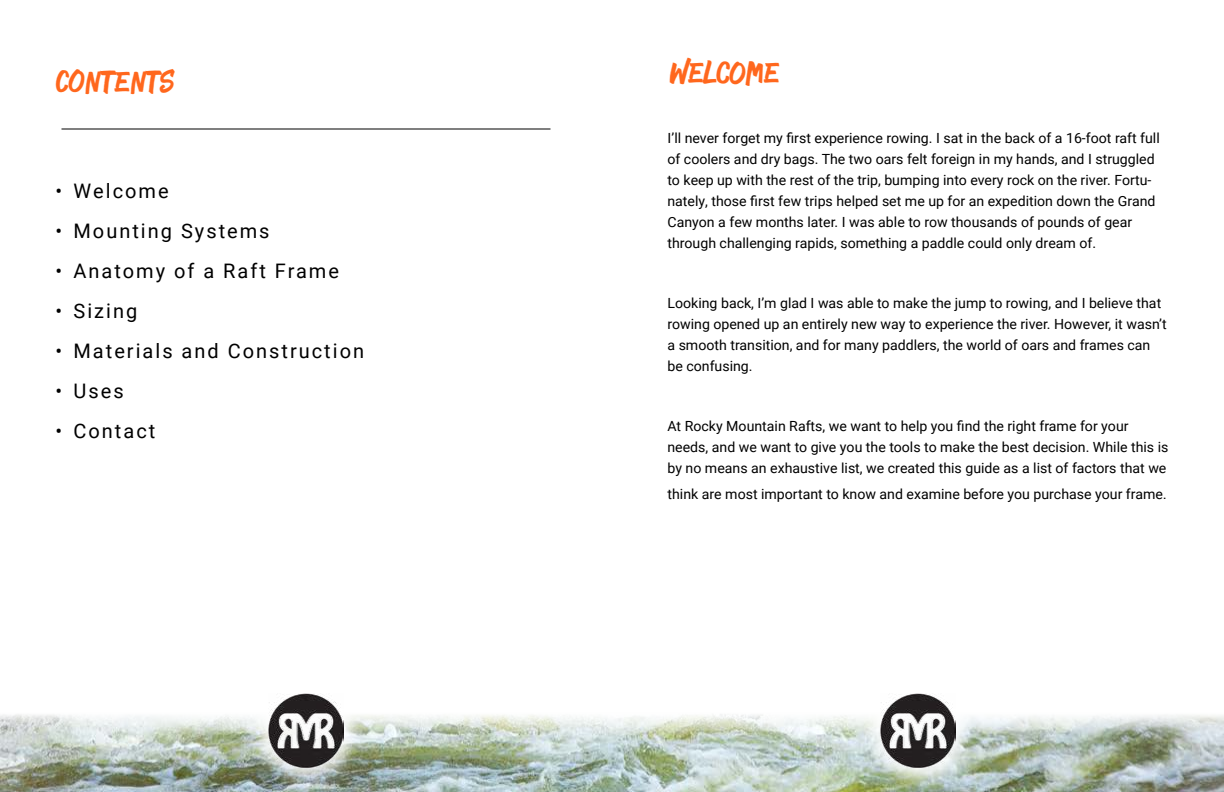
<style>
.page{position:relative;width:1224px;height:792px;background:#fff}
.page>*{position:absolute;margin:0;border:0;box-sizing:border-box;transform-origin:0 0}
.t1{font:39px "Sweet Sucker Punch";color:#ff671d}
.t2{font:20px "Roboto";letter-spacing:.1em;color:#000}
.t3{font:14px/21px "Roboto";color:#000}
.s1{font-family:"Arial"}
</style>
<div class="page">
<img style="left:0;top:714px;width:1224px;height:78px">
<div style="left:244px;top:670px;width:123px;height:122px;background:#fff;opacity:.95"></div>
<img style="left:269px;top:693px;width:74px;height:75px">
<div style="left:857px;top:670px;width:122px;height:122px;background:#fff;opacity:.95"></div>
<img style="left:881px;top:693px;width:74px;height:75px">
<hr style="left:62px;top:128px;width:488px;height:2px;background:#000">
<h1 class="t1" style="left:55px;top:55px;width:121px">COntents</h1>
<h2 class="t2" style="left:56px;top:177px;width:115px">• Welcome</h2>
<h2 class="t2" style="left:56px;top:217px;width:216px">• Mounting Systems</h2>
<h2 class="t2" style="left:56px;top:257px;width:285px">• Anatomy of a Raft Frame</h2>
<h2 class="t2" style="left:56px;top:297px;width:83px">• Sizing</h2>
<h2 class="t2" style="left:56px;top:337px;width:310px">• Materials and Construction</h2>
<h2 class="t2" style="left:56px;top:377px;width:70px">• Uses</h2>
<h2 class="t2" style="left:56px;top:417px;width:101px">• Contact</h2>
<h1 class="t1" style="left:669px;top:46px;width:112px">Welcome</h1>
<p class="t3" style="left:668px;top:127px;width:494px">I’ll never forget my first experience rowing. I sat in the back of a 16-foot raft full of coolers and dry bags. The two oars felt foreign in my hands, and I struggled to keep up with the rest of the trip, bumping into every rock on the river. Fortu&shy;nately, those first few trips helped set me up for an expedition down the Grand Canyon a few months later. I was able to row thousands of pounds of gear through challenging rapids, something a paddle could only dream of.</p>
<p class="t3" style="left:668px;top:292px;width:501px">Looking back, I’m glad I was able to make the jump to rowing, and I believe that rowing opened up an entirely new way to experience the river. However, it wasn’t a smooth transition, and for many paddlers, the world of oars and frames can be confusing.</p>
<p class="t3" style="left:668px;top:415px;width:503px">At Rocky Mountain Rafts, we want to help you find the right frame for your needs, and we want to give you the tools to make the best decision. While this is by no means an exhaustive list, we created this guide as a list of factors that we</p>
<p class="t3" style="left:668px;top:483px;width:501px">think are most important to know and examine before you purchase your frame<span class="s1">.</span></p>
</div>
